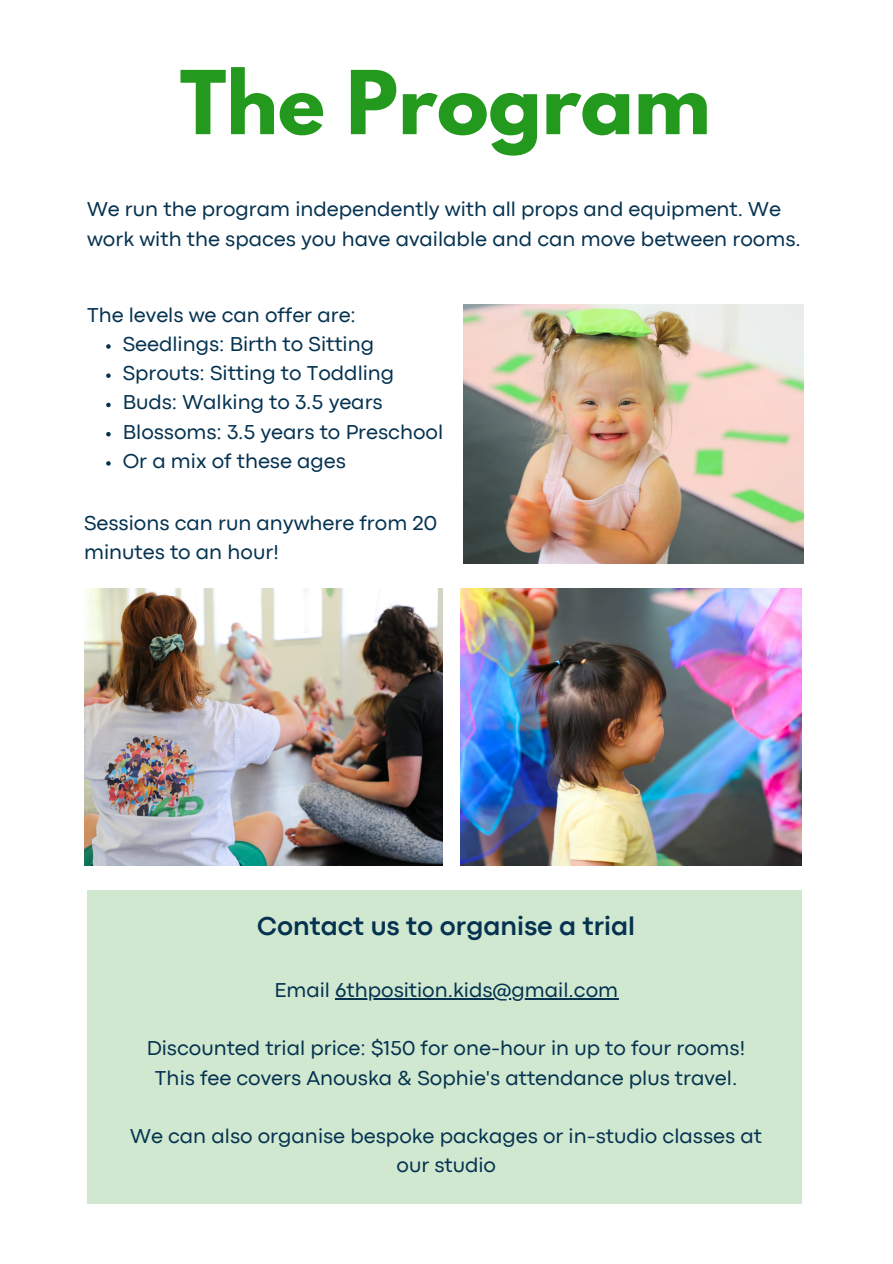
<style>
.page{position:relative;width:893px;height:1264px;background:#fff}
.page>*{position:absolute;margin:0;border:0;box-sizing:border-box;transform-origin:0 0}
.t1{font:700 78px "League Spartan";color:#23991d}
.t2{font:700 27px "Codec Pro";color:#053250}
.t3{font:21px/29.2px "Codec Pro";color:#053250;text-align:center}
</style>
<div class="page">
<img style="left:461px;top:588px;width:340px;height:277px">
<img style="left:85px;top:588px;width:357px;height:277px">
<img style="left:463px;top:305px;width:340px;height:258px">
<div style="left:87px;top:890px;width:714px;height:313px;background:#cfe8cf"></div>
<hr style="left:335px;top:998px;width:283px;height:1px;background:#053250">
<svg style="left:106px;top:344px;width:5px;height:5px"></svg>
<svg style="left:106px;top:373px;width:5px;height:5px"></svg>
<svg style="left:106px;top:402px;width:5px;height:5px"></svg>
<svg style="left:106px;top:432px;width:5px;height:4px"></svg>
<svg style="left:106px;top:461px;width:5px;height:4px"></svg>
<p class="t1" style="left:180px;top:64px;width:532px">The Program</p>
<p class="t3" style="left:87px;top:196px;width:715px;text-align:left">We run the program independently with all props and equipment. We work with the spaces you have available and can move between rooms.</p>
<p class="t3" style="left:87px;top:301px;width:270px">The levels we can offer are:</p>
<p class="t3" style="left:123px;top:331px;width:253px">Seedlings: Birth to Sitting</p>
<p class="t3" style="left:123px;top:360px;width:273px">Sprouts: Sitting to Toddling</p>
<p class="t3" style="left:123px;top:389px;width:261px">Buds: Walking to 3.5 years</p>
<p class="t3" style="left:123px;top:418px;width:322px">Blossoms: 3.5 years to Preschool</p>
<p class="t3" style="left:123px;top:448px;width:225px">Or a mix of these ages</p>
<p class="t3" style="left:84px;top:510px;width:354px;text-align:left">Sessions can run anywhere from 20 minutes to an hour!</p>
<p class="t2" style="left:257px;top:916px;width:379px">Contact us to organise a trial</p>
<p class="t3" style="left:274px;top:976px;width:345px">Email 6thposition.kids@gmail.com</p>
<p class="t3" style="left:147px;top:1035px;width:600px">Discounted trial price: $150 for one-hour in up to four rooms!<br>This fee covers Anouska &amp; Sophie's attendance plus travel.</p>
<p class="t3" style="left:130px;top:1123px;width:633px">We can also organise bespoke packages or in-studio classes at our studio</p>
</div>
